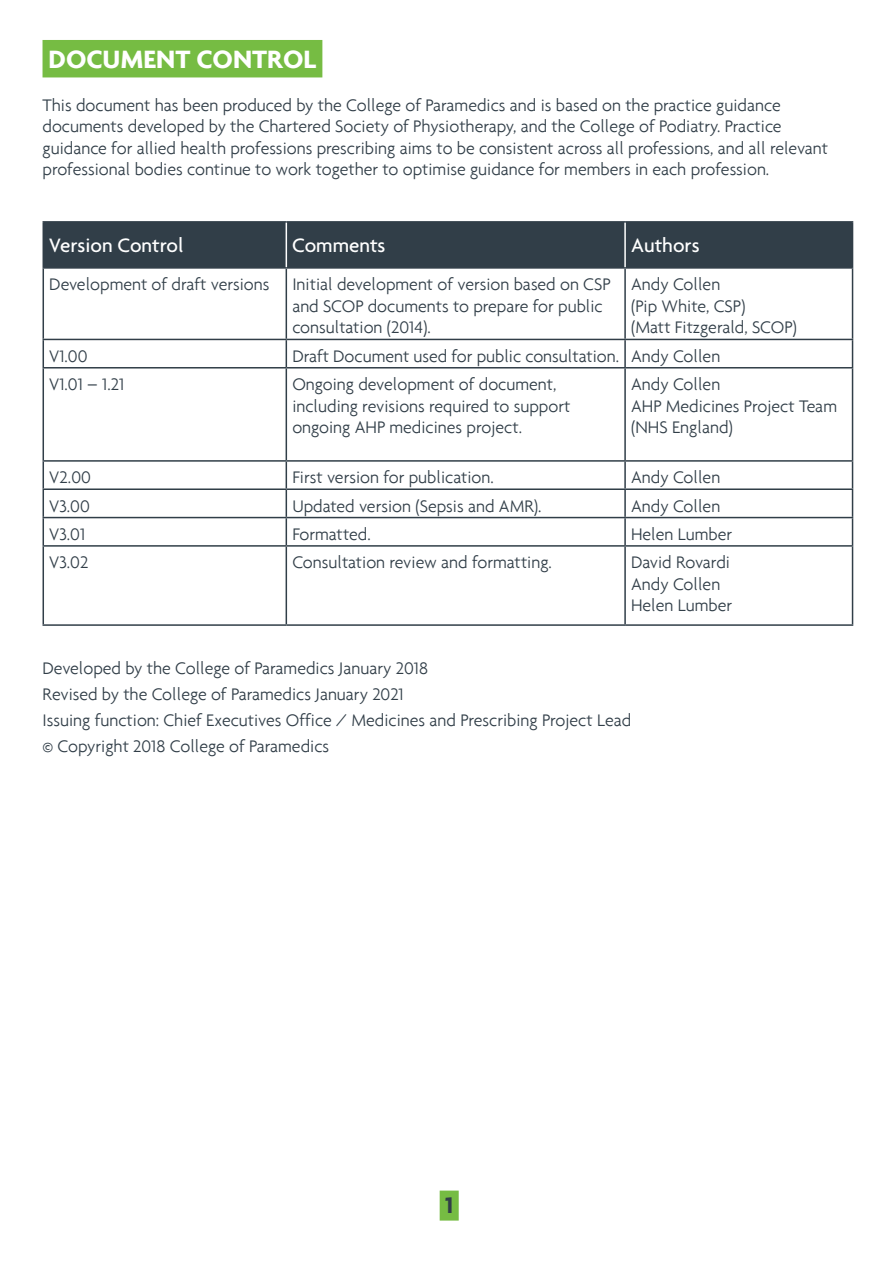
<style>
.page{position:relative;width:893px;height:1263px;background:#fff}
.page>*{position:absolute;margin:0;border:0;box-sizing:border-box;transform-origin:0 0}
.t1{font:700 27px "Agenda";color:#fff}
.t2{font:700 24px "Agenda";color:#313e48}
.t3{font:500 21px "Agenda";color:#fff}
.t4{font:500 condensed 18px/21.6px "Agenda";color:#313e48}
</style>
<div class="page">
<div style="left:43px;top:40px;width:279px;height:37px;background:#76bc43"></div>
<div style="left:44px;top:223px;width:808px;height:44px;background:#313e48"></div>
<hr style="left:43px;top:221px;width:243px;height:2px;background:#313e48">
<hr style="left:43px;top:223px;width:1px;height:44px;background:#313e48">
<hr style="left:286px;top:221px;width:339px;height:2px;background:#313e48">
<hr style="left:625px;top:221px;width:228px;height:2px;background:#313e48">
<hr style="left:852px;top:223px;width:1px;height:44px;background:#313e48">
<hr style="left:43px;top:267px;width:243px;height:2px;background:#313e48">
<hr style="left:43px;top:269px;width:1px;height:70px;background:#313e48">
<hr style="left:286px;top:267px;width:339px;height:2px;background:#313e48">
<hr style="left:286px;top:269px;width:1px;height:70px;background:#313e48">
<hr style="left:625px;top:267px;width:228px;height:2px;background:#313e48">
<hr style="left:624px;top:269px;width:2px;height:70px;background:#313e48">
<hr style="left:852px;top:269px;width:1px;height:70px;background:#313e48">
<hr style="left:43px;top:339px;width:243px;height:1px;background:#313e48">
<svg style="left:43px;top:340px;width:1px;height:27px"></svg>
<hr style="left:286px;top:339px;width:339px;height:1px;background:#313e48">
<svg style="left:286px;top:340px;width:1px;height:27px"></svg>
<hr style="left:625px;top:339px;width:228px;height:1px;background:#313e48">
<hr style="left:624px;top:340px;width:2px;height:27px;background:#313e48">
<svg style="left:852px;top:340px;width:1px;height:27px"></svg>
<hr style="left:43px;top:367px;width:243px;height:1px;background:#313e48">
<hr style="left:43px;top:368px;width:1px;height:92px;background:#313e48">
<hr style="left:286px;top:367px;width:339px;height:1px;background:#313e48">
<hr style="left:286px;top:368px;width:1px;height:92px;background:#313e48">
<hr style="left:625px;top:367px;width:228px;height:1px;background:#313e48">
<hr style="left:624px;top:368px;width:2px;height:92px;background:#313e48">
<hr style="left:852px;top:368px;width:1px;height:92px;background:#313e48">
<hr style="left:43px;top:460px;width:243px;height:2px;background:#313e48">
<hr style="left:286px;top:460px;width:339px;height:2px;background:#313e48">
<hr style="left:625px;top:460px;width:228px;height:2px;background:#313e48">
<hr style="left:624px;top:462px;width:2px;height:26px;background:#313e48">
<hr style="left:43px;top:488px;width:243px;height:2px;background:#313e48">
<hr style="left:286px;top:488px;width:339px;height:2px;background:#313e48">
<hr style="left:625px;top:488px;width:228px;height:2px;background:#313e48">
<hr style="left:624px;top:490px;width:2px;height:27px;background:#313e48">
<hr style="left:43px;top:517px;width:243px;height:1px;background:#313e48">
<svg style="left:43px;top:462px;width:1px;height:83px"></svg>
<hr style="left:286px;top:517px;width:339px;height:1px;background:#313e48">
<svg style="left:286px;top:462px;width:1px;height:83px"></svg>
<hr style="left:625px;top:517px;width:228px;height:1px;background:#313e48">
<hr style="left:624px;top:518px;width:2px;height:27px;background:#313e48">
<svg style="left:852px;top:462px;width:1px;height:83px"></svg>
<hr style="left:43px;top:545px;width:243px;height:2px;background:#313e48">
<hr style="left:43px;top:547px;width:1px;height:77px;background:#313e48">
<hr style="left:286px;top:545px;width:339px;height:2px;background:#313e48">
<hr style="left:286px;top:547px;width:1px;height:77px;background:#313e48">
<hr style="left:625px;top:545px;width:228px;height:2px;background:#313e48">
<hr style="left:624px;top:547px;width:2px;height:77px;background:#313e48">
<hr style="left:852px;top:547px;width:1px;height:77px;background:#313e48">
<hr style="left:43px;top:624px;width:243px;height:2px;background:#313e48">
<hr style="left:286px;top:624px;width:339px;height:2px;background:#313e48">
<hr style="left:625px;top:624px;width:228px;height:2px;background:#313e48">
<hr style="left:286px;top:223px;width:1px;height:44px;background:#fff">
<hr style="left:624px;top:223px;width:2px;height:44px;background:#fff">
<div style="left:440px;top:1190px;width:19px;height:30px;background:#76bc43"></div>
<h1 class="t1" style="left:49px;top:48px;width:269px">DOCUMENT CONTROL</h1>
<p class="t4" style="left:43px;top:95px;width:787px">This document has been produced by the College of Paramedics and is based on the practice guidance documents developed by the Chartered Society of Physiotherapy, and the College of Podiatry. Practice guidance for allied health professions prescribing aims to be consistent across all professions, and all relevant professional bodies continue to work together to optimise guidance for members in each profession.</p>
<p class="t3" style="left:49px;top:237px;width:136px">Version Control</p>
<p class="t3" style="left:292px;top:237px;width:95px">Comments</p>
<p class="t3" style="left:631px;top:237px;width:70px">Authors</p>
<p class="t4" style="left:49px;top:275px;width:222px">Development of draft versions</p>
<p class="t4" style="left:292px;top:275px;width:320px">Initial development of version based on CSP and SCOP documents to prepare for public consultation (2014).</p>
<p class="t4" style="left:631px;top:275px;width:167px">Andy Collen<br>(Pip White, CSP)<br>(Matt Fitzgerald, SCOP)</p>
<p class="t4" style="left:49px;top:347px;width:40px">V1.00</p>
<p class="t4" style="left:292px;top:347px;width:429px">Draft Document used for public consultation. Andy Collen</p>
<p class="t4" style="left:49px;top:375px;width:77px">V1.01 – 1.21</p>
<p class="t4" style="left:292px;top:375px;width:280px">Ongoing development of document, including revisions required to support ongoing AHP medicines project.</p>
<p class="t4" style="left:631px;top:375px;width:207px">Andy Collen<br>AHP Medicines Project Team (NHS England)</p>
<p class="t4" style="left:49px;top:468px;width:43px">V2.00</p>
<p class="t4" style="left:292px;top:468px;width:203px">First version for publication.</p>
<p class="t4" style="left:631px;top:468px;width:91px">Andy Collen</p>
<p class="t4" style="left:49px;top:496px;width:42px">V3.00</p>
<p class="t4" style="left:292px;top:496px;width:251px">Updated version (Sepsis and AMR).</p>
<p class="t4" style="left:631px;top:496px;width:91px">Andy Collen</p>
<p class="t4" style="left:49px;top:525px;width:37px">V3.01</p>
<p class="t4" style="left:292px;top:525px;width:80px">Formatted.</p>
<p class="t4" style="left:631px;top:525px;width:102px">Helen Lumber</p>
<p class="t4" style="left:49px;top:553px;width:40px">V3.02</p>
<p class="t4" style="left:292px;top:553px;width:261px">Consultation review and formatting.</p>
<p class="t4" style="left:631px;top:553px;width:102px">David Rovardi<br>Andy Collen<br>Helen Lumber</p>
<p class="t4" style="left:43px;top:657px;width:590px;line-height:25.8px">Developed by the College of Paramedics January 2018<br>Revised by the College of Paramedics January 2021<br>Issuing function: Chief Executives Office / Medicines and Prescribing Project Lead © Copyright 2018 College of Paramedics</p>
<h2 class="t2" style="left:445px;top:1196px;width:10px">1</h2>
</div>
